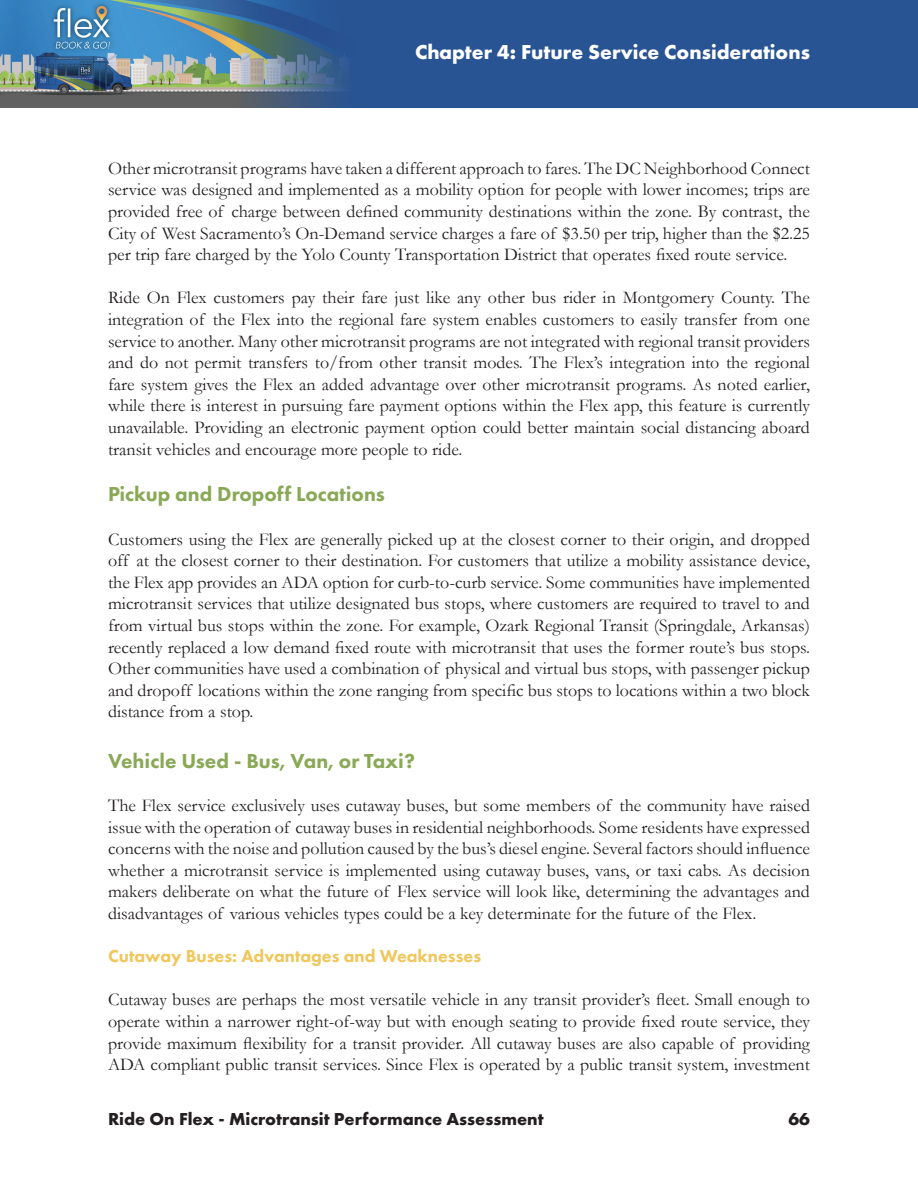
<style>
.page{position:relative;width:918px;height:1188px;background:#fff}
.page>*{position:absolute;margin:0;border:0;box-sizing:border-box;transform-origin:0 0}
.t1{font:800 21px "Futura PT";color:#89a957}
.t2{font:700 21px "Futura PT";color:#fff}
.t3{font:18px/21.6px "Garamond";color:#231f20;text-align:justify}
.t4{font:700 18px "Futura PT";color:#231f20}
.t5{font:800 18px "Futura PT";color:#f0c75c}
</style>
<div class="page">
<div style="left:0;top:0;width:918px;height:108px;background:#295493"></div>
<img style="left:0;top:0;width:234px;height:107px">
<svg style="left:234px;top:0;width:111px;height:108px"></svg>
<p class="t2" style="left:415px;top:38px;width:396px">Chapter 4: Future Service Considerations</p>
<p class="t3" style="left:108px;top:157px;width:704px">Other microtransit programs have taken a different approach to fares. The DC Neighborhood Connect service was designed and implemented as a mobility option for people with lower incomes; trips are provided free of charge between defined community destinations within the zone. By contrast, the City of West Sacramento’s On-Demand service charges a fare of $3.50 per trip, higher than the $2.25 per trip fare charged by the Yolo County Transportation District that operates fixed route service.</p>
<p class="t3" style="left:108px;top:286px;width:704px">Ride On Flex customers pay their fare just like any other bus rider in Montgomery County. The integration of the Flex into the regional fare system enables customers to easily transfer from one service to another. Many other microtransit programs are not integrated with regional transit providers and do not permit transfers to/from other transit modes. The Flex’s integration into the regional fare system gives the Flex an added advantage over other microtransit programs. As noted earlier, while there is interest in pursuing fare payment options within the Flex app, this feature is currently unavailable. Providing an electronic payment option could better maintain social distancing aboard transit vehicles and encourage more people to ride.</p>
<p class="t1" style="left:108px;top:481px;width:278px">Pickup and Dropoff Locations</p>
<p class="t3" style="left:108px;top:528px;width:704px">Customers using the Flex are generally picked up at the closest corner to their origin, and dropped off at the closest corner to their destination. For customers that utilize a mobility assistance device, the Flex app provides an ADA option for curb-to-curb service. Some communities have implemented microtransit services that utilize designated bus stops, where customers are required to travel to and from virtual bus stops within the zone. For example, Ozark Regional Transit (Springdale, Arkansas) recently replaced a low demand fixed route with microtransit that uses the former route’s bus stops.<br>Other communities have used a combination of physical and virtual bus stops, with passenger pickup and dropoff locations within the zone ranging from specific bus stops to locations within a two block distance from a stop.</p>
<p class="t1" style="left:108px;top:748px;width:309px">Vehicle Used - Bus, Van, or Taxi?</p>
<p class="t3" style="left:108px;top:794px;width:704px">The Flex service exclusively uses cutaway buses, but some members of the community have raised issue with the operation of cutaway buses in residential neighborhoods. Some residents have expressed concerns with the noise and pollution caused by the bus’s diesel engine. Several factors should influence whether a microtransit service is implemented using cutaway buses, vans, or taxi cabs. As decision makers deliberate on what the future of Flex service will look like, determining the advantages and disadvantages of various vehicles types could be a key determinate for the future of the Flex.</p>
<p class="t5" style="left:108px;top:945px;width:375px">Cutaway Buses: Advantages and Weaknesses</p>
<p class="t3" style="left:108px;top:988px;width:704px">Cutaway buses are perhaps the most versatile vehicle in any transit provider’s fleet. Small enough to operate within a narrower right-of-way but with enough seating to provide fixed route service, they provide maximum flexibility for a transit provider. All cutaway buses are also capable of providing ADA compliant public transit services. Since Flex is operated by a public transit system, investment</p>
<p class="t4" style="left:108px;top:1107px;width:437px">Ride On Flex - Microtransit Performance Assessment</p>
<p class="t4" style="left:788px;top:1107px;width:23px">66</p>
</div>
